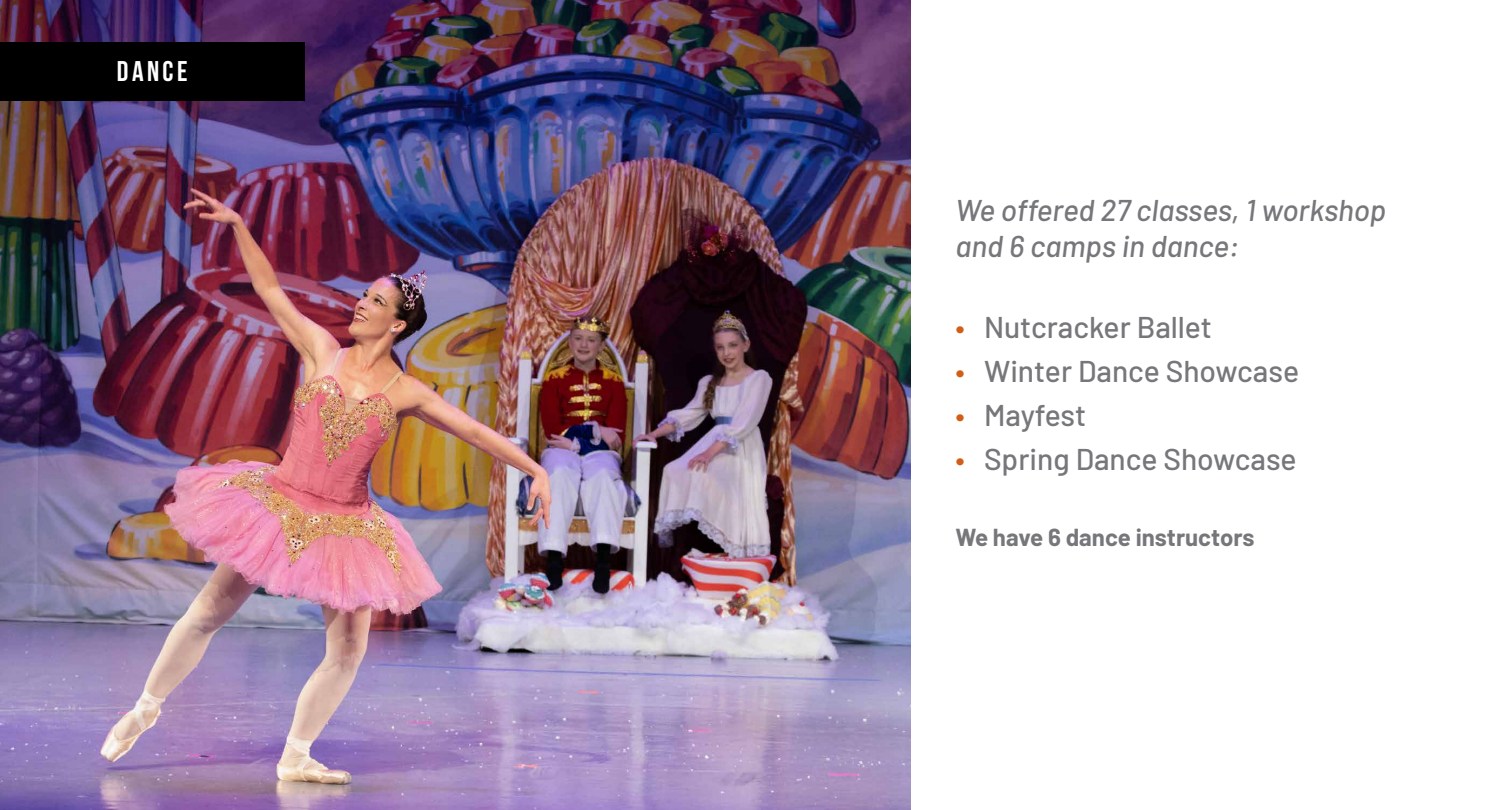
<style>
.page{position:relative;width:1485px;height:810px;background:#fff}
.page>*{position:absolute;margin:0;border:0;box-sizing:border-box;transform-origin:0 0}
.t1{font:500 30px "Barlow";color:#76777a}
.t2{font:italic 500 30px/36px "Barlow";color:#76777a}
.t3{font:28.5px "Bebas Neue";letter-spacing:.12em;color:#fff}
.t4{font:700 24px "Barlow";color:#76777a}
.s1{color:#d15e14}
</style>
<div class="page">
<img style="left:0;top:0;width:910px;height:810px">
<div style="left:0;top:42px;width:304px;height:58px;background:#000"></div>
<p class="t3" style="left:117px;top:56px;width:72px">DANCE</p>
<p class="t2" style="left:956px;top:190px;width:432px">We offered 27 classes, 1 workshop and 6 camps in dance:</p>
<p class="t1" style="left:956px;top:305px;width:258px"><span class="s1">•</span> Nutcracker Ballet</p>
<p class="t1" style="left:956px;top:349px;width:345px"><span class="s1">•</span> Winter Dance Showcase</p>
<p class="t1" style="left:956px;top:393px;width:132px"><span class="s1">•</span> Mayfest</p>
<p class="t1" style="left:956px;top:438px;width:343px"><span class="s1">•</span> Spring Dance Showcase</p>
<p class="t4" style="left:956px;top:519px;width:301px">We have 6 dance instructors</p>
</div>
